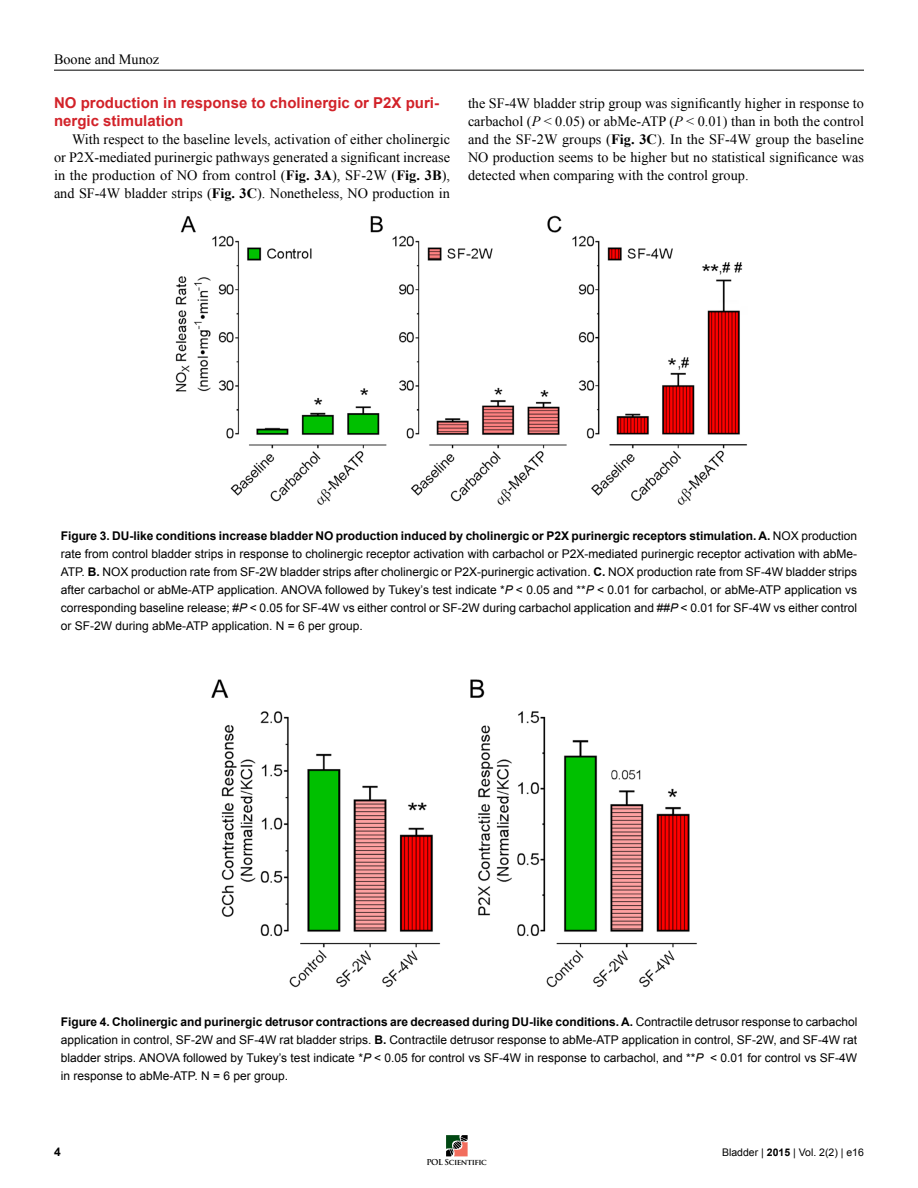
<style>
.page{position:relative;width:918px;height:1188px;background:#fff}
.page>*{position:absolute;margin:0;border:0;box-sizing:border-box;transform-origin:0 0}
.t1{font:700 15px/18px "Arial";color:#d22229}
.t2{font:14.25px/18px "Times New Roman";color:#000;text-align:justify}
.t3{font:12px/18px "Arial";color:#000;text-align:justify}
.t4{font:700 12px "Arial";color:#000}
.t5{font:10.5px "Arial";color:#000}
.t6{font:700 7.95px "Trajan Pro";letter-spacing:-.05em;color:#000}
.s1{font-weight:700}
.s2{font-style:italic}
</style>
<div class="page">
<svg style="left:446px;top:1135px;width:22px;height:21px"></svg>
<hr style="left:54px;top:70px;width:810px;height:1px;background:#000">
<img style="left:175px;top:215px;width:572px;height:290px">
<img style="left:211px;top:679px;width:486px;height:309px">
<p class="t2" style="left:54px;top:50px;width:107px">Boone and Munoz</p>
<p class="t1" style="left:54px;top:94px;width:387px">NO production in response to cholinergic or P2X puri&shy;nergic stimulation</p>
<p class="t2" style="left:54px;top:130px;width:398px;text-indent:18px">With respect to the baseline levels, activation of either cholinergic or P2X-mediated purinergic pathways generated a significant increase in the production of NO from control (<span class="s1">Fig. 3A</span>), SF-2W (<span class="s1">Fig. 3B</span>), and SF-4W bladder strips (<span class="s1">Fig. 3C</span>). Nonetheless, NO production in</p>
<p class="t2" style="left:468px;top:94px;width:398px">the SF-4W bladder strip group was significantly higher in response to carbachol (<span class="s2">P</span> &lt; 0.05) or abMe-ATP (<span class="s2">P</span> &lt; 0.01) than in both the control and the SF-2W groups (<span class="s1">Fig. 3C</span>). In the SF-4W group the baseline NO production seems to be higher but no statistical significance was detected when comparing with the control group.</p>
<p class="t3" style="left:61px;top:527px;width:798px"><span class="s1">Figure 3. DU-like conditions increase bladder NO production induced by cholinergic or P2X purinergic receptors stimulation. A.</span> NOX production rate from control bladder strips in response to cholinergic receptor activation with carbachol or P2X-mediated purinergic receptor activation with abMe-ATP. <span class="s1">B.</span> NOX production rate from SF-2W bladder strips after cholinergic or P2X-purinergic activation. <span class="s1">C.</span> NOX production rate from SF-4W bladder strips after carbachol or abMe-ATP application. ANOVA followed by Tukey’s test indicate *<span class="s2">P</span> &lt; 0.05 and **<span class="s2">P</span> &lt; 0.01 for carbachol, or abMe-ATP application vs corresponding baseline release; #<span class="s2">P</span> &lt; 0.05 for SF-4W vs either control or SF-2W during carbachol application and ##<span class="s2">P</span> &lt; 0.01 for SF-4W vs either control or SF-2W during abMe-ATP application. N = 6 per group.</p>
<p class="t3" style="left:61px;top:1013px;width:798px"><span class="s1">Figure 4. Cholinergic and purinergic detrusor contractions are decreased during DU-like conditions. A.</span> Contractile detrusor response to carbachol application in control, SF-2W and SF-4W rat bladder strips. <span class="s1">B.</span> Contractile detrusor response to abMe-ATP application in control, SF-2W, and SF-4W rat bladder strips. ANOVA followed by Tukey’s test indicate *<span class="s2">P</span> &lt; 0.05 for control vs SF-4W in response to carbachol, and **<span class="s2">P</span> &lt; 0.01 for control vs SF-4W in response to abMe-ATP. N = 6 per group.</p>
<p class="t4" style="left:54px;top:1144px;width:8px">4</p>
<p class="t5" style="left:722px;top:1145px;width:143px">Bladder | <span class="s1">2015</span> | Vol. 2(2) | e16</p>
<p class="t6" style="left:427px;top:1158px;width:62px">POL Scientific</p>
</div>
